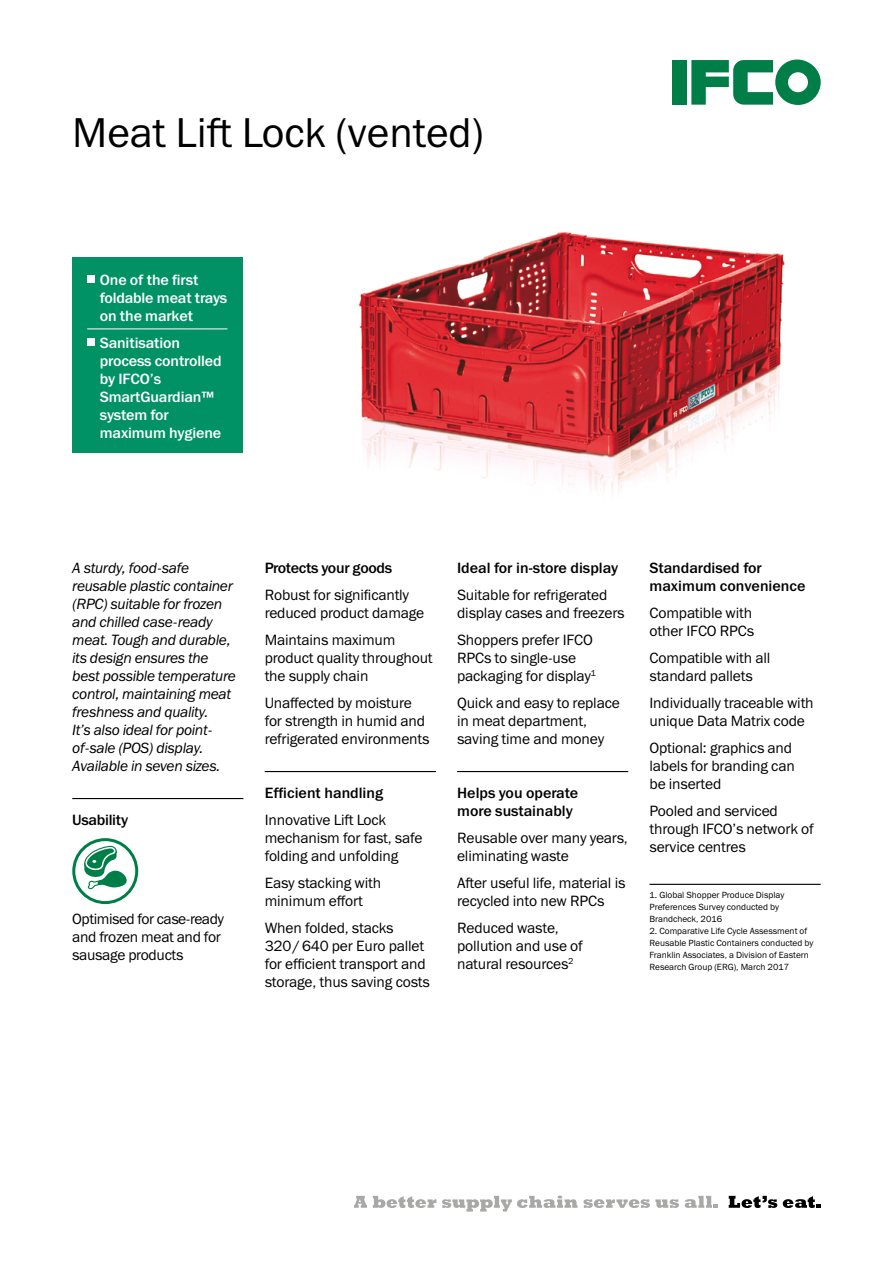
<style>
.page{position:relative;width:893px;height:1263px;background:#fff}
.page>*{position:absolute;margin:0;border:0;box-sizing:border-box;transform-origin:0 0}
.t1{font:42px "Franklin Gothic ITC";color:#000}
.t2{font:15px/18px "Franklin Gothic ITC";letter-spacing:-.01em;color:#000}
.t3{font:italic 15px/18px "Franklin Gothic ITC";letter-spacing:-.02em;color:#000}
.t4{font:500 15px/18px "Franklin Gothic ITC";letter-spacing:-.01em;color:#fff}
.t5{font:500 15px/18px "Franklin Gothic ITC";color:#000}
.t6{font:500 15px "Franklin Gothic ITC";letter-spacing:-.02em;color:#000}
.t7{font:9px/12px "Franklin Gothic ITC";color:#000}
</style>
<div class="page">
<svg style="left:354px;top:1196px;width:13px;height:12px"></svg>
<svg style="left:373px;top:1196px;width:63px;height:12px"></svg>
<svg style="left:442px;top:1195px;width:135px;height:16px"></svg>
<svg style="left:583px;top:1199px;width:96px;height:9px"></svg>
<svg style="left:685px;top:1196px;width:33px;height:12px"></svg>
<svg style="left:729px;top:1196px;width:48px;height:12px"></svg>
<svg style="left:783px;top:1196px;width:38px;height:12px"></svg>
<div style="left:672px;top:60px;width:14px;height:45px;background:#007e48"></div>
<svg style="left:691px;top:60px;width:130px;height:45px"></svg>
<img style="left:358px;top:232px;width:427px;height:260px">
<div style="left:72px;top:257px;width:170px;height:196px;background:#009265"></div>
<hr style="left:87px;top:328px;width:140px;height:1px;background:#fff">
<div style="left:87px;top:276px;width:7px;height:7px;background:#fff"></div>
<div style="left:87px;top:339px;width:7px;height:7px;background:#fff"></div>
<hr style="left:72px;top:798px;width:171px;height:1px;background:#000">
<div style="left:72px;top:838px;width:66px;height:66px;border:3px solid #007e48;border-radius:50%"></div>
<svg style="left:82px;top:838px;width:51px;height:53px"></svg>
<hr style="left:265px;top:771px;width:171px;height:1px;background:#000">
<hr style="left:457px;top:771px;width:171px;height:1px;background:#000">
<hr style="left:649px;top:884px;width:172px;height:1px;background:#000">
<h1 class="t1" style="left:72px;top:108px;width:413px">Meat Lift Lock (vented)</h1>
<p class="t4" style="left:100px;top:271px;width:129px">One of the first foldable meat trays on the market</p>
<p class="t4" style="left:100px;top:334px;width:123px">Sanitisation process controlled by IFCO’s<br>SmartGuardian™ system for maximum hygiene</p>
<p class="t3" style="left:72px;top:559px;width:165px">A sturdy, food-safe reusable plastic container (RPC) suitable for frozen and chilled case-ready meat. Tough and durable, its design ensures the best possible temperature control, maintaining meat freshness and quality.<br>It’s also ideal for point&shy;of-sale (POS) display.<br>Available in seven sizes.</p>
<p class="t6" style="left:72px;top:810px;width:57px">Usability</p>
<p class="t2" style="left:72px;top:909px;width:153px">Optimised for case-ready and frozen meat and for sausage products</p>
<p class="t6" style="left:265px;top:558px;width:129px">Protects your goods</p>
<p class="t2" style="left:265px;top:585px;width:161px">Robust for significantly reduced product damage</p>
<p class="t2" style="left:265px;top:630px;width:169px">Maintains maximum product quality throughout the supply chain</p>
<p class="t2" style="left:265px;top:693px;width:166px">Unaffected by moisture for strength in humid and refrigerated environments</p>
<p class="t5" style="left:265px;top:784px;width:120px">Efficient handling</p>
<p class="t2" style="left:265px;top:810px;width:159px">Innovative Lift Lock mechanism for fast, safe folding and unfolding</p>
<p class="t2" style="left:265px;top:873px;width:118px">Easy stacking with minimum effort</p>
<p class="t2" style="left:265px;top:918px;width:167px">When folded, stacks<br>320/ 640 per Euro pallet for efficient transport and storage, thus saving costs</p>
<p class="t5" style="left:457px;top:559px;width:163px">Ideal for in-store display</p>
<p class="t2" style="left:457px;top:585px;width:169px">Suitable for refrigerated display cases and freezers</p>
<p class="t2" style="left:457px;top:630px;width:140px">Shoppers prefer IFCO<br>RPCs to single-use packaging for display<sup>1</sup></p>
<p class="t2" style="left:457px;top:693px;width:164px">Quick and easy to replace in meat department, saving time and money</p>
<p class="t5" style="left:457px;top:784px;width:123px">Helps you operate more sustainably</p>
<p class="t2" style="left:457px;top:828px;width:172px">Reusable over many years, eliminating waste</p>
<p class="t2" style="left:457px;top:873px;width:170px">After useful life, material is recycled into new RPCs</p>
<p class="t2" style="left:457px;top:918px;width:127px">Reduced waste, pollution and use of natural resources<sup>2</sup></p>
<p class="t5" style="left:649px;top:559px;width:157px">Standardised for maximum convenience</p>
<p class="t2" style="left:649px;top:603px;width:106px">Compatible with other IFCO RPCs</p>
<p class="t2" style="left:649px;top:648px;width:122px">Compatible with all standard pallets</p>
<p class="t2" style="left:649px;top:693px;width:166px">Individually traceable with unique Data Matrix code</p>
<p class="t2" style="left:649px;top:738px;width:147px">Optional: graphics and labels for branding can be inserted</p>
<p class="t2" style="left:649px;top:801px;width:166px">Pooled and serviced through IFCO’s network of service centres</p>
<p class="t7" style="left:649px;top:888px;width:136px">1. Global Shopper Produce Display<br>Preferences Survey conducted by<br>Brandcheck, 2016</p>
<p class="t7" style="left:649px;top:924px;width:165px">2. Comparative Life Cycle Assessment of Reusable Plastic Containers conducted by Franklin Associates, a Division of Eastern Research Group (ERG), March 2017</p>
</div>
